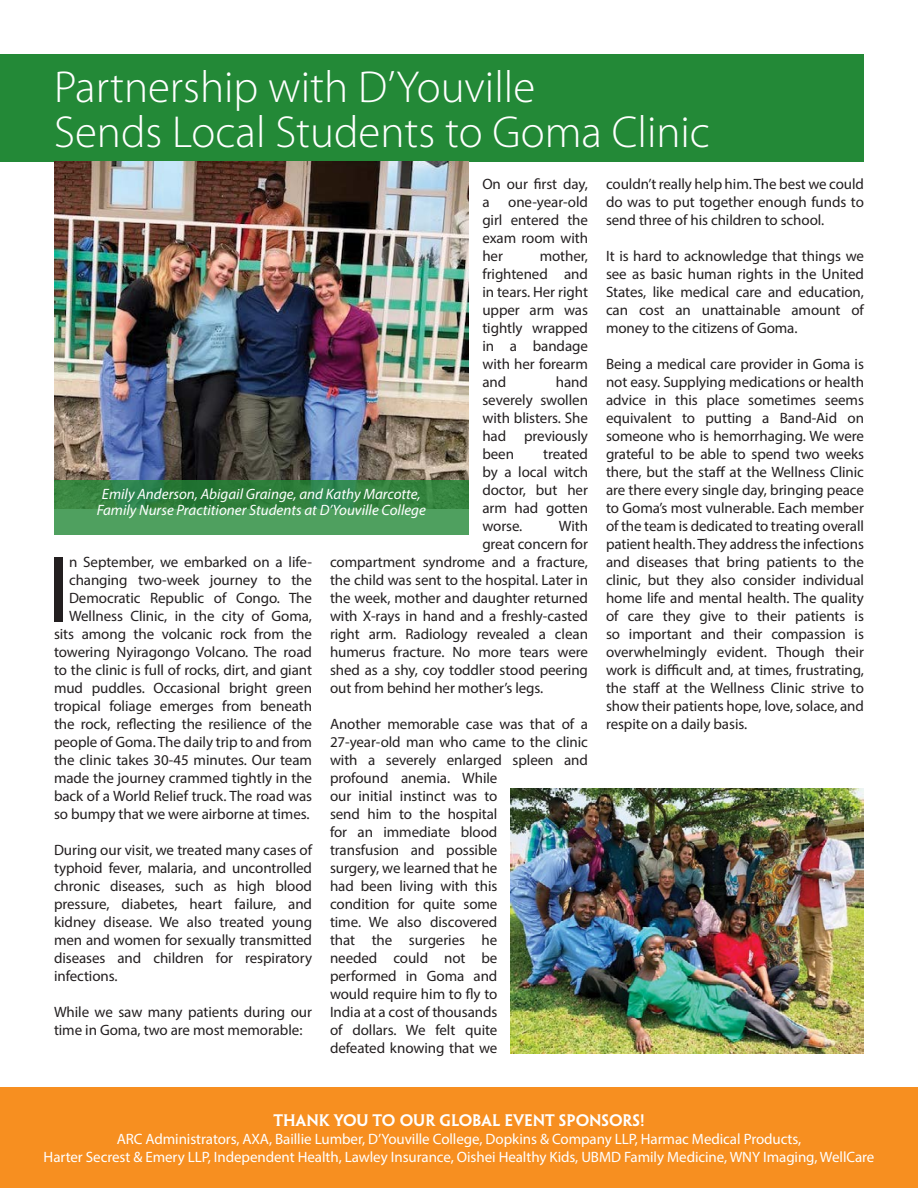
<style>
.page{position:relative;width:918px;height:1188px;background:#fff}
.page>*{position:absolute;margin:0;border:0;box-sizing:border-box;transform-origin:0 0}
.t1{font:95.1px "Myriad Pro";color:#231f20}
.t2{font:300 45px "Myriad Pro";color:#fff}
.Paragraph_Style_1{font:15px/18px "Myriad Pro";letter-spacing:-.005em;color:#231f20;text-align:justify}
.Paragraph_Style_1-2{font:15px "Myriad Pro";letter-spacing:-.005em;color:#fff}
.t3{font:italic 15px/16.5px "Myriad Pro";color:#fff;text-align:center}
.Paragraph_Style_1-3{font:15px "Penumbra Half Serif Std Se Bd";letter-spacing:-.005em;color:#fff}
</style>
<div class="page">
<div style="left:0;top:54px;width:864px;height:107px;background:#238937"></div>
<div style="left:0;top:1088px;width:918px;height:100px;background:#f78f20"></div>
<img style="left:511px;top:788px;width:353px;height:265px">
<img style="left:54px;top:161px;width:415px;height:320px">
<svg style="left:54px;top:481px;width:415px;height:54px;background:#3f904f"></svg>
<p class="t2" style="left:54px;top:62px;width:483px">Partnership with D’Youville</p>
<p class="t2" style="left:54px;top:107px;width:658px">Sends Local Students to Goma Clinic</p>
<p class="Paragraph_Style_1" style="left:482px;top:175px;width:107px">On our first day, a one-year-old girl entered the exam room with her</p>
<p class="Paragraph_Style_1" style="left:482px;top:247px;width:107px;text-indent:57px">mother, frightened and in tears. Her right upper arm was tightly wrapped in a bandage with her forearm and</p>
<p class="Paragraph_Style_1" style="left:482px;top:373px;width:107px;text-indent:74px">hand severely swollen with blisters. She had previously been</p>
<p class="Paragraph_Style_1" style="left:482px;top:445px;width:107px;text-indent:61px">treated by a local witch doctor, but her arm had gotten worse.</p>
<p class="t3" style="left:97px;top:485px;width:331px">Emily Anderson, Abigail Grainge, and Kathy Marcotte,<br>Family Nurse Practitioner Students at D’Youville College</p>
<p class="Paragraph_Style_1" style="left:559px;top:517px;width:31px">With</p>
<p class="Paragraph_Style_1" style="left:482px;top:535px;width:107px">great concern for</p>
<p class="Paragraph_Style_1" style="left:330px;top:553px;width:260px">compartment syndrome and a fracture,</p>
<p class="Paragraph_Style_1" style="left:330px;top:571px;width:260px">the child was sent to the hospital. Later in</p>
<p class="Paragraph_Style_1" style="left:330px;top:589px;width:259px">the week, mother and daughter returned</p>
<p class="Paragraph_Style_1" style="left:330px;top:607px;width:259px">with X-rays in hand and a freshly-casted</p>
<p class="Paragraph_Style_1" style="left:330px;top:625px;width:260px">right arm. Radiology revealed a clean</p>
<p class="Paragraph_Style_1" style="left:330px;top:643px;width:260px">humerus fracture. No more tears were</p>
<p class="Paragraph_Style_1" style="left:330px;top:661px;width:260px">shed as a shy, coy toddler stood peering</p>
<p class="Paragraph_Style_1" style="left:330px;top:679px;width:215px">out from behind her mother’s legs.</p>
<p class="Paragraph_Style_1" style="left:330px;top:715px;width:260px;text-align:left">Another memorable case was that of a<br>27-year-old man who came to the clinic with a severely enlarged spleen and profound anemia. While<br>our initial instinct was to<br>send him to the hospital<br>for an immediate blood<br>transfusion and possible<br>surgery, we learned that he<br>had been living with this<br>condition for quite some<br>time. We also discovered<br>that the surgeries he<br>needed could not be<br>performed in Goma and<br>would require him to fly to<br>India at a cost of thousands<br>of dollars. We felt quite<br>defeated knowing that we</p>
<p class="Paragraph_Style_1" style="left:54px;top:553px;width:260px;text-align:right">n September, we embarked on a life&shy;changing two-week journey to the Democratic Republic of Congo. The Wellness Clinic, in the city of Goma, sits among the volcanic rock from the towering Nyiragongo Volcano. The road to the clinic is full of rocks, dirt, and giant mud puddles. Occasional bright green tropical foliage emerges from beneath the rock, reflecting the resilience of the people of Goma. The daily trip to and from the clinic takes 30-45 minutes. Our team made the journey crammed tightly in the back of a World Relief truck. The road was so bumpy that we were airborne at times.</p>
<p class="Paragraph_Style_1" style="left:54px;top:841px;width:260px">During our visit, we treated many cases of typhoid fever, malaria, and uncontrolled chronic diseases, such as high blood pressure, diabetes, heart failure, and kidney disease. We also treated young men and women for sexually transmitted diseases and children for respiratory infections.</p>
<p class="Paragraph_Style_1" style="left:54px;top:1003px;width:260px">While we saw many patients during our time in Goma, two are most memorable:</p>
<p class="t1" style="left:47px;top:531px;width:24px">I</p>
<p class="Paragraph_Style_1" style="left:606px;top:175px;width:260px">couldn’t really help him. The best we could do was to put together enough funds to send three of his children to school.</p>
<p class="Paragraph_Style_1" style="left:606px;top:247px;width:260px">It is hard to acknowledge that things we see as basic human rights in the United States, like medical care and education, can cost an unattainable amount of money to the citizens of Goma.</p>
<p class="Paragraph_Style_1" style="left:606px;top:355px;width:260px">Being a medical care provider in Goma is not easy. Supplying medications or health advice in this place sometimes seems equivalent to putting a Band-Aid on someone who is hemorrhaging. We were grateful to be able to spend two weeks there, but the staff at the Wellness Clinic are there every single day, bringing peace to Goma’s most vulnerable. Each member of the team is dedicated to treating overall patient health. They address the infections and diseases that bring patients to the clinic, but they also consider individual home life and mental health. The quality of care they give to their patients is so important and their compassion is overwhelmingly evident. Though their work is difficult and, at times, frustrating, the staff at the Wellness Clinic strive to show their patients hope, love, solace, and respite on a daily basis.</p>
<p class="Paragraph_Style_1-3" style="left:273px;top:1111px;width:373px">THANK YOU TO OUR GLOBAL EVENT SPONSORS!</p>
<p class="Paragraph_Style_1-2" style="left:117px;top:1130px;width:686px">ARC Administrators, AXA, Baillie Lumber, D’Youville College, Dopkins &amp; Company LLP, Harmac Medical Products,</p>
<p class="Paragraph_Style_1-2" style="left:44px;top:1148px;width:832px">Harter Secrest &amp; Emery LLP, Independent Health, Lawley Insurance, Oishei Healthy Kids, UBMD Family Medicine, WNY Imaging, WellCare</p>
</div>
